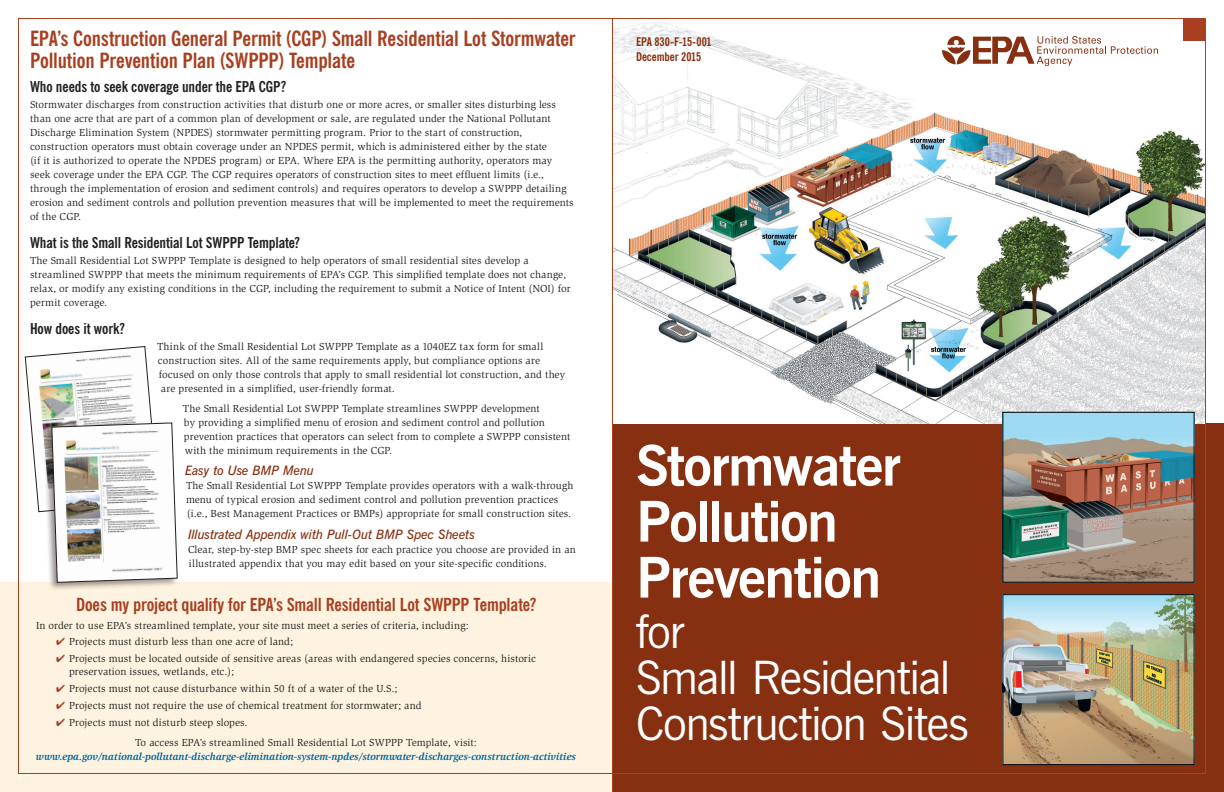
<style>
.page{position:relative;width:1224px;height:792px;background:#fff}
.page>*{position:absolute;margin:0;border:0;box-sizing:border-box;transform-origin:0 0}
.t1{font:700 56px/56px "News Gothic BT";letter-spacing:-.03em;color:#fff}
.t2{font:46px/46px "News Gothic BT";letter-spacing:-.035em;color:#fff}
.t3{font:700 condensed 21px/22px "News Gothic BT";letter-spacing:-.01em;color:#a73f20}
.t4{font:700 condensed 18px "News Gothic BT";letter-spacing:-.005em;color:#a73f20}
.t5{font:700 condensed 15px "News Gothic BT";letter-spacing:-.005em;color:#231f20}
.t6{font:italic 600 13px "News Gothic BT";letter-spacing:-.015em;color:#863011}
.t7{font:700 condensed 12px/15.4px "News Gothic BT";letter-spacing:-.005em;color:#863011}
.t8{font:10.5px/14px "Slimbach";letter-spacing:.005em;color:#231f20}
.t9{font:italic 700 10.5px "Slimbach";color:#01679c}
.s1{color:#a73f20}
</style>
<div class="page">
<div style="left:0;top:583px;width:612px;height:209px;background:#fef3e0"></div>
<div style="left:612px;top:423px;width:612px;height:369px;background:#863011"></div>
<img style="left:613px;top:22px;width:591px;height:401px">
<svg style="left:942px;top:36px;width:216px;height:30px"></svg>
<img style="left:1004px;top:596px;width:188px;height:167px">
<div style="left:1002px;top:594px;width:192px;height:171px;border:1px solid #01060e"></div>
<img style="left:1004px;top:414px;width:188px;height:167px">
<div style="left:1002px;top:412px;width:192px;height:171px;border:1px solid #01060e"></div>
<div style="left:43px;top:421px;width:136px;height:170px;background:#1a0d0b;opacity:.45"></div>
<svg style="left:25px;top:346px;width:153px;height:237px"></svg>
<div style="left:1183px;top:18px;width:23px;height:23px;background:#a73f20"></div>
<hr style="left:612px;top:19px;width:1px;height:773px;background:#a73f20">
<h3 class="t3" style="left:30px;top:27px;width:547px">EPA’s Construction General Permit (CGP) Small Residential Lot Stormwater<br>Pollution Prevention Plan (SWPPP) Template</h3>
<h3 class="t5" style="left:30px;top:77px;width:257px">Who needs to seek coverage under the EPA CGP?</h3>
<p class="t8" style="left:30px;top:97px;width:545px">Stormwater discharges from construction activities that disturb one or more acres, or smaller sites disturbing less than one acre that are part of a common plan of development or sale, are regulated under the National Pollutant Discharge Elimination System (NPDES) stormwater permitting program. Prior to the start of construction, construction operators must obtain coverage under an NPDES permit, which is administered either by the state<br>(if it is authorized to operate the NPDES program) or EPA. Where EPA is the permitting authority, operators may seek coverage under the EPA CGP. The CGP requires operators of construction sites to meet effluent limits (i.e., through the implementation of erosion and sediment controls) and requires operators to develop a SWPPP detailing erosion and sediment controls and pollution prevention measures that will be implemented to meet the requirements of the CGP.</p>
<h3 class="t5" style="left:30px;top:233px;width:271px">What is the Small Residential Lot SWPPP Template?</h3>
<p class="t8" style="left:30px;top:253px;width:542px">The Small Residential Lot SWPPP Template is designed to help operators of small residential sites develop a streamlined SWPPP that meets the minimum requirements of EPA’s CGP. This simplified template does not change, relax, or modify any existing conditions in the CGP, including the requirement to submit a Notice of Intent (NOI) for permit coverage.</p>
<h3 class="t5" style="left:30px;top:319px;width:96px">How does it work?</h3>
<p class="t8" style="left:157px;top:339px;width:410px">Think of the Small Residential Lot SWPPP Template as a 1040EZ tax form for small construction sites. All of the same requirements apply, but compliance options are focused on only those controls that apply to small residential lot construction, and they are presented in a simplified, user-friendly format.</p>
<p class="t8" style="left:183px;top:401px;width:389px">The Small Residential Lot SWPPP Template streamlines SWPPP development<br>by providing a simplified menu of erosion and sediment control and pollution prevention practices that operators can select from to complete a SWPPP consistent with the minimum requirements in the CGP.</p>
<p class="t6" style="left:185px;top:463px;width:130px">Easy to Use BMP Menu</p>
<p class="t8" style="left:186px;top:479px;width:389px">The Small Residential Lot SWPPP Template provides operators with a walk-through menu of typical erosion and sediment control and pollution prevention practices (i.e., Best Management Practices or BMPs) appropriate for small construction sites.</p>
<p class="t6" style="left:188px;top:527px;width:289px">Illustrated Appendix with Pull-Out BMP Spec Sheets</p>
<p class="t8" style="left:188px;top:543px;width:389px">Clear, step-by-step BMP spec sheets for each practice you choose are provided in an illustrated appendix that you may edit based on your site-specific conditions.</p>
<h3 class="t4" style="left:76px;top:594px;width:461px">Does my project qualify for EPA’s Small Residential Lot SWPPP Template?</h3>
<p class="t8" style="left:36px;top:619px;width:434px">In order to use EPA’s streamlined template, your site must meet a series of criteria, including:</p>
<p class="t8" style="left:56px;top:635px;width:239px"><span class="s1">✔</span> Projects must disturb less than one acre of land;</p>
<p class="t8" style="left:69px;top:652px;width:468px;line-height:13px;text-indent:-13px"><span class="s1">✔</span> Projects must be located outside of sensitive areas (areas with endangered species concerns, historic preservation issues, wetlands, etc.);</p>
<p class="t8" style="left:56px;top:682px;width:343px"><span class="s1">✔</span> Projects must not cause disturbance within 50 ft of a water of the U.S.;</p>
<p class="t8" style="left:56px;top:699px;width:367px"><span class="s1">✔</span> Projects must not require the use of chemical treatment for stormwater; and</p>
<p class="t8" style="left:135px;top:713px;width:343px;line-height:20px;text-indent:-79px"><span class="s1">✔</span> Projects must not disturb steep slopes.<br>To access EPA’s streamlined Small Residential Lot SWPPP Template, visit:</p>
<p class="t9" style="left:36px;top:751px;width:542px">www.epa.gov/national-pollutant-discharge-elimination-system-npdes/stormwater-discharges-construction-activities</p>
<p class="t7" style="left:636px;top:34px;width:77px">EPA 830-F-15-001<br>December 2015</p>
<h1 class="t1" style="left:636px;top:437px;width:267px">Stormwater<br>Pollution<br>Prevention</h1>
<h2 class="t2" style="left:636px;top:608px;width:334px">for<br>Small Residential<br>Construction Sites</h2>
</div>
